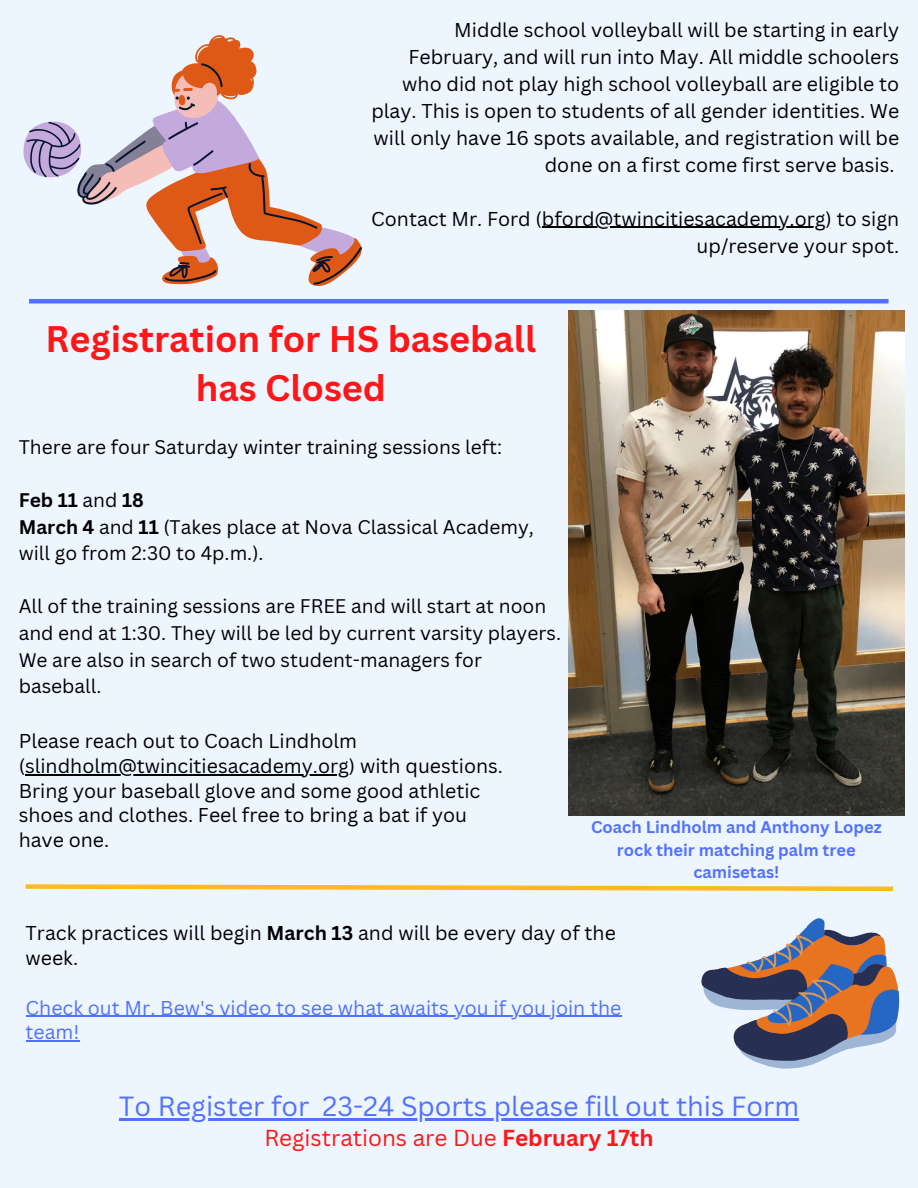
<style>
.page{position:relative;width:918px;height:1188px;background:#edf5ff}
.page>*{position:absolute;margin:0;border:0;box-sizing:border-box;transform-origin:0 0}
.t1{font:700 36px/49.5px "Canva Sans";color:#ff1616;text-align:center}
.t2{font:27px "Canva Sans";color:#5271ff}
.t3{font:22.5px "Canva Sans";color:#ff1616}
.t4{font:19.5px/27px "Canva Sans";color:#000}
.t5{font:19.5px/24.8px "Canva Sans";color:#5271ff}
.t6{font:19.2px/26.5px "Canva Sans";color:#000}
.t7{font:700 16.5px/22.5px "Canva Sans";color:#5271ff;text-align:center}
.s1{font-weight:700}
</style>
<div class="page">
<svg style="left:23px;top:35px;width:339px;height:251px"></svg>
<hr style="left:29px;top:299px;width:860px;height:4px;background:#5271ff">
<svg style="left:701px;top:918px;width:198px;height:151px"></svg>
<hr style="left:25px;top:774px;width:324px;height:1px;background:#000">
<svg style="left:25px;top:884px;width:868px;height:8px"></svg>
<img style="left:568px;top:311px;width:337px;height:505px">
<hr style="left:542px;top:227px;width:284px;height:1px;background:#000">
<hr style="left:119px;top:1118px;width:190px;height:2px;background:#5271ff">
<svg style="left:309px;top:1118px;width:14px;height:2px"></svg>
<hr style="left:323px;top:1118px;width:476px;height:2px;background:#5271ff">
<hr style="left:26px;top:1016px;width:595px;height:1px;background:#5271ff">
<hr style="left:26px;top:1041px;width:54px;height:1px;background:#5271ff">
<p class="t4" style="left:371px;top:15px;width:529px;text-align:right">Middle school volleyball will be starting in early February, and will run into May. All middle schoolers who did not play high school volleyball are eligible to play. This is open to students of all gender identities. We will only have 16 spots available, and registration will be done on a first come first serve basis.</p>
<p class="t4" style="left:371px;top:204px;width:530px;text-align:right">Contact Mr. Ford (bford@twincitiesacademy.org) to sign up/reserve your spot.</p>
<h1 class="t1" style="left:45px;top:313px;width:492px">Registration for HS baseball has Closed</h1>
<p class="t6" style="left:19px;top:433px;width:485px">There are four Saturday winter training sessions left:</p>
<p class="t6" style="left:19px;top:486px;width:517px"><span class="s1">Feb 11</span> and <span class="s1">18<br>March 4</span> and <span class="s1">11</span> (Takes place at Nova Classical Academy, will go from 2:30 to 4p.m.).</p>
<p class="t6" style="left:19px;top:593px;width:544px">All of the training sessions are FREE and will start at noon and end at 1:30. They will be led by current varsity players.<br>We are also in search of two student-managers for baseball.</p>
<p class="t4" style="left:19px;top:728px;width:486px;line-height:24.8px">Please reach out to Coach Lindholm (slindholm@twincitiesacademy.org) with questions.<br>Bring your baseball glove and some good athletic shoes and clothes. Feel free to bring a bat if you have one.</p>
<p class="t7" style="left:591px;top:815px;width:292px">Coach Lindholm and Anthony Lopez rock their matching palm tree camisetas!</p>
<p class="t4" style="left:26px;top:920px;width:592px;line-height:24.8px">Track practices will begin <span class="s1">March 13</span> and will be every day of the week.</p>
<p class="t5" style="left:26px;top:995px;width:597px">Check out Mr. Bew's video to see what awaits you if you join the team!</p>
<h2 class="t2" style="left:119px;top:1087px;width:682px">To Register for 23-24 Sports please fill out this Form</h2>
<p class="t3" style="left:264px;top:1122px;width:391px">Registrations are Due <span class="s1">February 17th</span></p>
</div>
